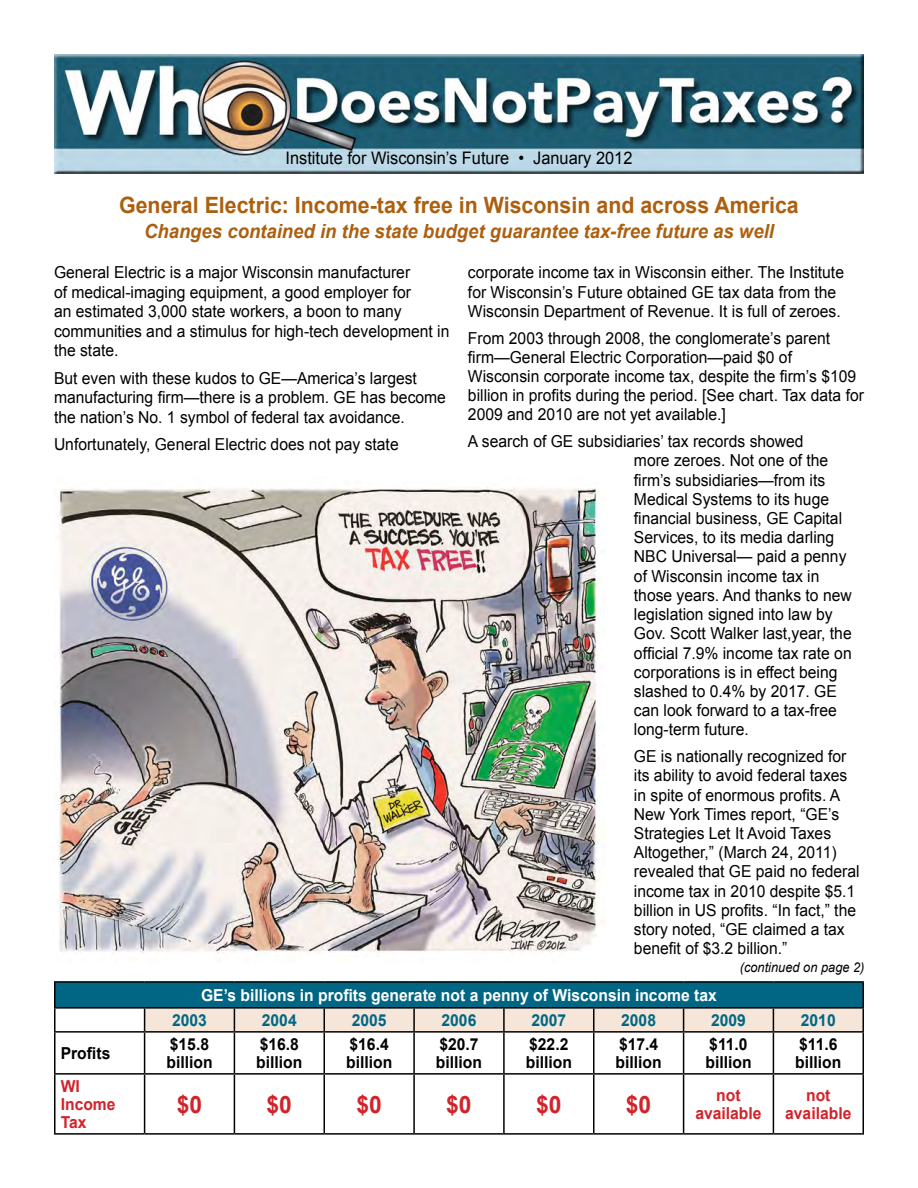
<style>
.page{position:relative;width:918px;height:1188px;background:#fff}
.page>*{position:absolute;margin:0;border:0;box-sizing:border-box;transform-origin:0 0}
.t1{font:700 24px "Arial";color:#d2232a;scale:.95 1}
.t2{font:700 22.5px "Arial";color:#ac600f;scale:.95 1}
.t3{font:italic 700 19.5px "Arial";color:#ac600f;scale:.95 1}
.t4{font:17.25px "Arial";color:#000;scale:.95 1}
.t5{font:16.5px/19.2px "Arial";color:#000;scale:.95 1}
.t6{font:700 16.5px/18px "Arial";color:#000;scale:.95 1}
.t7{font:700 16.5px "Arial";color:#fff;scale:.95 1}
.t8{font:700 16.5px/18px "Arial";color:#d2232a;text-align:center;scale:.95 1}
.t9{font:700 16.5px "Arial";color:#006683;scale:.95 1}
.t10{font:italic 13.5px "Arial";color:#000;scale:.95 1}
</style>
<div class="page">
<img style="left:56px;top:487px;width:549px;height:469px">
<img style="left:54px;top:54px;width:810px;height:119px">
<div style="left:55px;top:982px;width:808px;height:26px;background:#006683"></div>
<svg style="left:143px;top:1009px;width:632px;height:124px"></svg>
<hr style="left:54px;top:981px;width:91px;height:2px;background:#000">
<hr style="left:54px;top:983px;width:2px;height:24px;background:#000">
<hr style="left:145px;top:981px;width:89px;height:2px;background:#000">
<hr style="left:234px;top:981px;width:90px;height:2px;background:#000">
<hr style="left:324px;top:981px;width:90px;height:2px;background:#000">
<hr style="left:414px;top:981px;width:90px;height:2px;background:#000">
<hr style="left:504px;top:981px;width:90px;height:2px;background:#000">
<hr style="left:594px;top:981px;width:90px;height:2px;background:#000">
<hr style="left:684px;top:981px;width:89px;height:2px;background:#000">
<hr style="left:773px;top:981px;width:91px;height:2px;background:#000">
<hr style="left:862px;top:983px;width:2px;height:24px;background:#000">
<hr style="left:54px;top:1007px;width:91px;height:2px;background:#000">
<hr style="left:145px;top:1007px;width:89px;height:2px;background:#000">
<hr style="left:234px;top:1007px;width:90px;height:2px;background:#000">
<hr style="left:324px;top:1007px;width:90px;height:2px;background:#000">
<hr style="left:414px;top:1007px;width:90px;height:2px;background:#000">
<hr style="left:504px;top:1007px;width:90px;height:2px;background:#000">
<hr style="left:594px;top:1007px;width:90px;height:2px;background:#000">
<hr style="left:684px;top:1007px;width:89px;height:2px;background:#000">
<hr style="left:773px;top:1007px;width:91px;height:2px;background:#000">
<hr style="left:54px;top:1009px;width:2px;height:22px;background:#000">
<div style="left:144px;top:1008px;width:719px;height:23px;background:#f5e6d9"></div>
<hr style="left:862px;top:1009px;width:2px;height:22px;background:#000">
<hr style="left:54px;top:1031px;width:91px;height:2px;background:#000">
<hr style="left:54px;top:1033px;width:2px;height:40px;background:#000">
<hr style="left:145px;top:1031px;width:89px;height:2px;background:#000">
<hr style="left:144px;top:1033px;width:1px;height:40px;background:#000">
<hr style="left:234px;top:1031px;width:90px;height:2px;background:#000">
<hr style="left:234px;top:1033px;width:1px;height:40px;background:#000">
<hr style="left:324px;top:1031px;width:90px;height:2px;background:#000">
<hr style="left:324px;top:1033px;width:1px;height:40px;background:#000">
<hr style="left:414px;top:1031px;width:90px;height:2px;background:#000">
<hr style="left:413px;top:1033px;width:2px;height:40px;background:#000">
<hr style="left:504px;top:1031px;width:90px;height:2px;background:#000">
<hr style="left:503px;top:1033px;width:2px;height:40px;background:#000">
<hr style="left:594px;top:1031px;width:90px;height:2px;background:#000">
<hr style="left:593px;top:1033px;width:1px;height:40px;background:#000">
<hr style="left:684px;top:1031px;width:89px;height:2px;background:#000">
<hr style="left:683px;top:1033px;width:1px;height:40px;background:#000">
<hr style="left:773px;top:1031px;width:91px;height:2px;background:#000">
<hr style="left:773px;top:1033px;width:1px;height:40px;background:#000">
<hr style="left:862px;top:1033px;width:2px;height:40px;background:#000">
<hr style="left:54px;top:1073px;width:91px;height:2px;background:#000">
<hr style="left:54px;top:1075px;width:2px;height:58px;background:#000">
<hr style="left:145px;top:1073px;width:89px;height:2px;background:#000">
<hr style="left:144px;top:1075px;width:1px;height:58px;background:#000">
<hr style="left:234px;top:1073px;width:90px;height:2px;background:#000">
<hr style="left:234px;top:1075px;width:1px;height:58px;background:#000">
<hr style="left:324px;top:1073px;width:90px;height:2px;background:#000">
<hr style="left:324px;top:1075px;width:1px;height:58px;background:#000">
<hr style="left:414px;top:1073px;width:90px;height:2px;background:#000">
<hr style="left:413px;top:1075px;width:2px;height:58px;background:#000">
<hr style="left:504px;top:1073px;width:90px;height:2px;background:#000">
<hr style="left:503px;top:1075px;width:2px;height:58px;background:#000">
<hr style="left:594px;top:1073px;width:90px;height:2px;background:#000">
<hr style="left:593px;top:1075px;width:1px;height:58px;background:#000">
<hr style="left:684px;top:1073px;width:89px;height:2px;background:#000">
<hr style="left:683px;top:1075px;width:1px;height:58px;background:#000">
<hr style="left:773px;top:1073px;width:91px;height:2px;background:#000">
<hr style="left:773px;top:1075px;width:1px;height:58px;background:#000">
<hr style="left:862px;top:1075px;width:2px;height:58px;background:#000">
<hr style="left:54px;top:1133px;width:91px;height:2px;background:#000">
<hr style="left:145px;top:1133px;width:89px;height:2px;background:#000">
<hr style="left:234px;top:1133px;width:90px;height:2px;background:#000">
<hr style="left:324px;top:1133px;width:90px;height:2px;background:#000">
<hr style="left:414px;top:1133px;width:90px;height:2px;background:#000">
<hr style="left:504px;top:1133px;width:90px;height:2px;background:#000">
<hr style="left:594px;top:1133px;width:90px;height:2px;background:#000">
<hr style="left:684px;top:1133px;width:89px;height:2px;background:#000">
<hr style="left:773px;top:1133px;width:91px;height:2px;background:#000">
<p class="t4" style="left:285px;top:147px;width:367px">Institute for Wisconsin’s Future • January 2012</p>
<h2 class="t2" style="left:119px;top:190px;width:717px">General Electric: Income-tax free in Wisconsin and across America</h2>
<p class="t3" style="left:144px;top:219px;width:665px">Changes contained in the state budget guarantee tax-free future as well</p>
<p class="t5" style="left:54px;top:263px;width:418px">General Electric is a major Wisconsin manufacturer<br>of medical-imaging equipment, a good employer for<br>an estimated 3,000 state workers, a boon to many communities and a stimulus for high-tech development in the state.</p>
<p class="t5" style="left:54px;top:368px;width:414px">But even with these kudos to GE—America’s largest manufacturing firm—there is a problem. GE has become the nation’s No. 1 symbol of federal tax avoidance.</p>
<p class="t5" style="left:54px;top:434px;width:364px">Unfortunately, General Electric does not pay state</p>
<p class="t5" style="left:468px;top:263px;width:397px">corporate income tax in Wisconsin either. The Institute for Wisconsin’s Future obtained GE tax data from the<br>Wisconsin Department of Revenue. It is full of zeroes.</p>
<p class="t5" style="left:468px;top:328px;width:418px">From 2003 through 2008, the conglomerate’s parent firm—General Electric Corporation—paid $0 of Wisconsin corporate income tax, despite the firm’s $109 billion in profits during the period. [See chart. Tax data for 2009 and 2010 are not yet available.]</p>
<p class="t5" style="left:634px;top:432px;width:231px;text-indent:-166px">A search of GE subsidiaries’ tax records showed<br>more zeroes. Not one of the firm’s subsidiaries—from its<br>Medical Systems to its huge financial business, GE Capital<br>Services, to its media darling<br>NBC Universal— paid a penny of Wisconsin income tax in those years. And thanks to new legislation signed into law by<br>Gov. Scott Walker last,year, the official 7.9% income tax rate on corporations is in effect being slashed to 0.4% by 2017. GE can look forward to a tax-free long-term future.</p>
<p class="t5" style="left:634px;top:747px;width:239px">GE is nationally recognized for its ability to avoid federal taxes in spite of enormous profits. A<br>New York Times report, “GE’s<br>Strategies Let It Avoid Taxes<br>Altogether,” (March 24, 2011) revealed that GE paid no federal income tax in 2010 despite $5.1 billion in US profits. “In fact,” the story noted, “GE claimed a tax benefit of $3.2 billion.”</p>
<p class="t7" style="left:201px;top:984px;width:544px">GE’s billions in profits generate not a penny of Wisconsin income tax</p>
<p class="t9" style="left:172px;top:1009px;width:38px">2003</p>
<p class="t9" style="left:262px;top:1009px;width:38px">2004</p>
<p class="t9" style="left:352px;top:1009px;width:38px">2005</p>
<p class="t9" style="left:442px;top:1009px;width:38px">2006</p>
<p class="t9" style="left:531px;top:1009px;width:38px">2007</p>
<p class="t9" style="left:621px;top:1009px;width:38px">2008</p>
<p class="t9" style="left:711px;top:1009px;width:38px">2009</p>
<p class="t9" style="left:801px;top:1009px;width:38px">2010</p>
<p class="t10" style="left:740px;top:959px;width:133px">(continued on page 2)</p>
<p class="t6" style="left:61px;top:1045px;width:54px">Profits</p>
<p class="t6" style="left:166px;top:1036px;width:50px">$15.8 billion</p>
<p class="t6" style="left:256px;top:1036px;width:50px">$16.8 billion</p>
<p class="t6" style="left:346px;top:1036px;width:50px">$16.4 billion</p>
<p class="t6" style="left:436px;top:1036px;width:50px">$20.7 billion</p>
<p class="t6" style="left:526px;top:1036px;width:50px">$22.2 billion</p>
<p class="t6" style="left:616px;top:1036px;width:50px">$17.4 billion</p>
<p class="t6" style="left:705px;top:1036px;width:50px">$11.0 billion</p>
<p class="t6" style="left:795px;top:1036px;width:50px">$11.6 billion</p>
<p class="t8" style="left:61px;top:1078px;width:59px;text-align:left">WI<br>Income<br>Tax</p>
<h1 class="t1" style="left:177px;top:1088px;width:28px">$0</h1>
<h1 class="t1" style="left:267px;top:1088px;width:28px">$0</h1>
<h1 class="t1" style="left:356px;top:1088px;width:28px">$0</h1>
<h1 class="t1" style="left:446px;top:1088px;width:28px">$0</h1>
<h1 class="t1" style="left:536px;top:1088px;width:28px">$0</h1>
<h1 class="t1" style="left:626px;top:1088px;width:28px">$0</h1>
<p class="t8" style="left:695px;top:1087px;width:71px">not available</p>
<p class="t8" style="left:785px;top:1087px;width:71px">not available</p>
</div>
